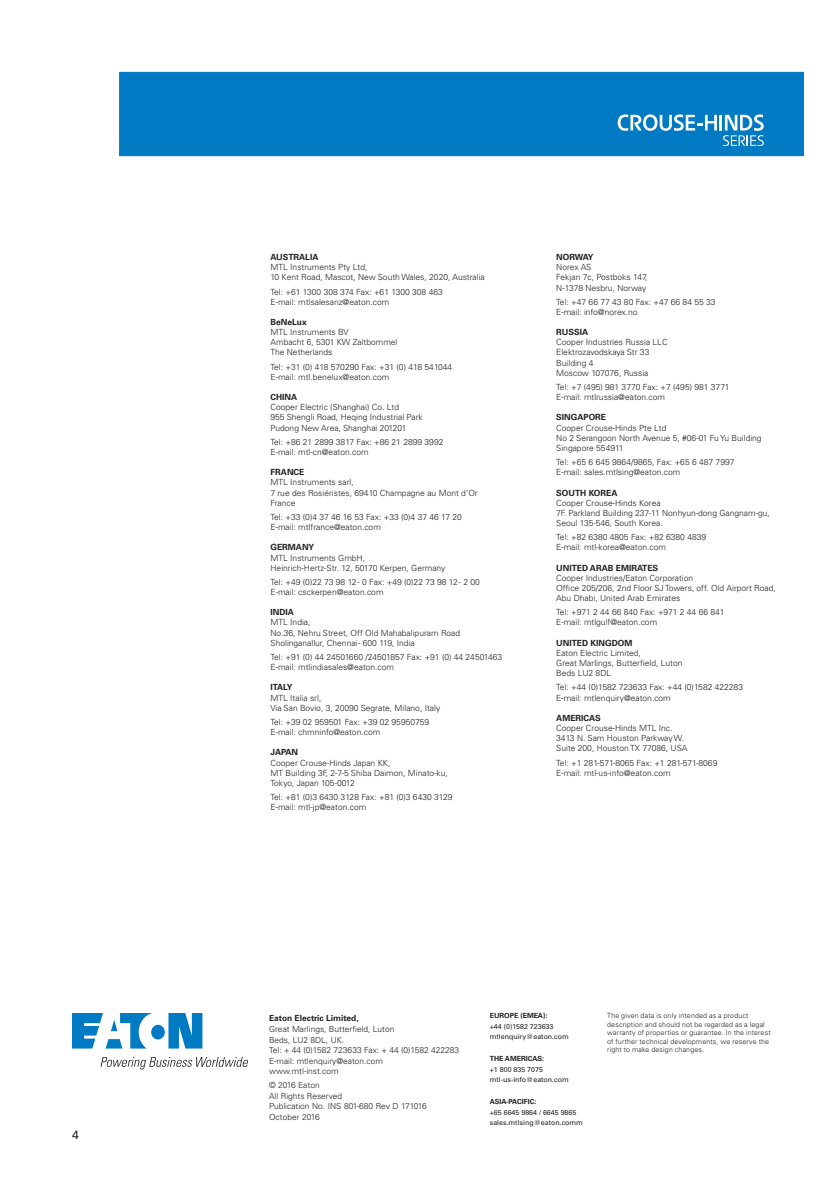
<style>
.page{position:relative;width:840px;height:1191px;background:#fff}
.page>*{position:absolute;margin:0;border:0;box-sizing:border-box;transform-origin:0 0}
.t1{font:12px "Univers LT Pro 55 Roman";color:#231f20}
.t2{font:300 8.4px/10.2px "Univers LT Pro 45";color:#231f20}
.t3{font:700 8.4px "Univers LT Pro 65";color:#231f20}
.t4{font:300 7px/8.4px "Univers LT Pro 45";letter-spacing:.02em;color:#231f20}
.t5{font:7px/10.6px "Univers LT Pro 55 Roman";color:#231f20}
.t6{font:700 7px "Univers LT Pro 65";color:#231f20}
</style>
<div class="page">
<svg style="left:72px;top:1013px;width:130px;height:35px"></svg>
<svg style="left:101px;top:1057px;width:147px;height:12px"></svg>
<div style="left:119px;top:72px;width:684px;height:84px;background:#007ac2;border:1px solid #007ac2"></div>
<svg style="left:617px;top:114px;width:146px;height:32px"></svg>
<h1 class="t1" style="left:72px;top:1127px;width:8px">4</h1>
<p class="t3" style="left:270px;top:252px;width:49px">AUSTRALIA</p>
<p class="t2" style="left:270px;top:262px;width:216px">MTL Instruments Pty Ltd,<br>10 Kent Road, Mascot, New South Wales, 2020, Australia</p>
<p class="t2" style="left:270px;top:286px;width:174px">Tel: +61 1300 308 374 Fax: +61 1300 308 463<br>E-mail: mtlsalesanz@eaton.com</p>
<p class="t3" style="left:270px;top:317px;width:38px">BeNeLux</p>
<p class="t2" style="left:270px;top:327px;width:128px">MTL Instruments BV<br>Ambacht 6, 5301 KW Zaltbommel<br>The Netherlands</p>
<p class="t2" style="left:270px;top:361px;width:183px">Tel: +31 (0) 418 570290 Fax: +31 (0) 418 541044<br>E-mail: mtl.benelux@eaton.com</p>
<p class="t3" style="left:270px;top:392px;width:28px">CHINA</p>
<p class="t2" style="left:270px;top:402px;width:154px">Cooper Electric (Shanghai) Co. Ltd<br>955 Shengli Road, Heqing Industrial Park<br>Pudong New Area, Shanghai 201201</p>
<p class="t2" style="left:270px;top:436px;width:174px">Tel: +86 21 2899 3817 Fax: +86 21 2899 3992<br>E-mail: mtl-cn@eaton.com</p>
<p class="t3" style="left:270px;top:467px;width:35px">FRANCE</p>
<p class="t2" style="left:270px;top:477px;width:209px">MTL Instruments sarl,<br>7 rue des Rosiéristes, 69410 Champagne au Mont d’Or<br>France</p>
<p class="t2" style="left:270px;top:512px;width:193px">Tel: +33 (0)4 37 46 16 53 Fax: +33 (0)4 37 46 17 20<br>E-mail: mtlfrance@eaton.com</p>
<p class="t3" style="left:270px;top:542px;width:45px">GERMANY</p>
<p class="t2" style="left:270px;top:552px;width:176px">MTL Instruments GmbH,<br>Heinrich-Hertz-Str. 12, 50170 Kerpen, Germany</p>
<p class="t2" style="left:270px;top:577px;width:211px">Tel: +49 (0)22 73 98 12 - 0 Fax: +49 (0)22 73 98 12 - 2 00<br>E-mail: csckerpen@eaton.com</p>
<p class="t3" style="left:270px;top:607px;width:25px">INDIA</p>
<p class="t2" style="left:270px;top:617px;width:191px">MTL India,<br>No.36, Nehru Street, Off Old Mahabalipuram Road<br>Sholinganallur, Chennai - 600 119, India</p>
<p class="t2" style="left:270px;top:652px;width:233px">Tel: +91 (0) 44 24501660 /24501857 Fax: +91 (0) 44 24501463<br>E-mail: mtlindiasales@eaton.com</p>
<p class="t3" style="left:270px;top:682px;width:23px">ITALY</p>
<p class="t2" style="left:270px;top:692px;width:171px">MTL Italia srl,<br>Via San Bovio, 3, 20090 Segrate, Milano, Italy</p>
<p class="t2" style="left:270px;top:717px;width:160px">Tel: +39 02 959501 Fax: +39 02 95950759<br>E-mail: chmninfo@eaton.com</p>
<p class="t3" style="left:270px;top:747px;width:29px">JAPAN</p>
<p class="t2" style="left:270px;top:757px;width:179px">Cooper Crouse-Hinds Japan KK,<br>MT Building 3F, 2-7-5 Shiba Daimon, Minato-ku,<br>Tokyo, Japan 105-0012</p>
<p class="t2" style="left:270px;top:792px;width:183px">Tel: +81 (0)3 6430 3128 Fax: +81 (0)3 6430 3129<br>E-mail: mtl-jp@eaton.com</p>
<p class="t3" style="left:556px;top:252px;width:39px">NORWAY</p>
<p class="t2" style="left:556px;top:262px;width:93px">Norex AS<br>Fekjan 7c, Postboks 147,<br>N-1378 Nesbru, Norway</p>
<p class="t2" style="left:556px;top:296px;width:161px">Tel: +47 66 77 43 80 Fax: +47 66 84 55 33<br>E-mail: info@norex.no</p>
<p class="t3" style="left:556px;top:327px;width:33px">RUSSIA</p>
<p class="t2" style="left:556px;top:337px;width:113px">Cooper Industries Russia LLC<br>Elektrozavodskaya Str 33<br>Building 4<br>Moscow 107076, Russia</p>
<p class="t2" style="left:556px;top:382px;width:175px">Tel: +7 (495) 981 3770 Fax: +7 (495) 981 3771<br>E-mail: mtlrussia@eaton.com</p>
<p class="t3" style="left:556px;top:412px;width:51px">SINGAPORE</p>
<p class="t2" style="left:556px;top:422px;width:207px">Cooper Crouse-Hinds Pte Ltd<br>No 2 Serangoon North Avenue 5, #06-01 Fu Yu Building<br>Singapore 554911</p>
<p class="t2" style="left:556px;top:457px;width:180px">Tel: +65 6 645 9864/9865, Fax: +65 6 487 7997<br>E-mail: sales.mtlsing@eaton.com</p>
<p class="t3" style="left:556px;top:487px;width:63px">SOUTH KOREA</p>
<p class="t2" style="left:556px;top:497px;width:215px">Cooper Crouse-Hinds Korea<br>7F. Parkland Building 237-11 Nonhyun-dong Gangnam-gu,<br>Seoul 135-546, South Korea.</p>
<p class="t2" style="left:556px;top:532px;width:151px">Tel: +82 6380 4805 Fax: +82 6380 4839<br>E-mail: mtl-korea@eaton.com</p>
<p class="t3" style="left:556px;top:563px;width:103px">UNITED ARAB EMIRATES</p>
<p class="t2" style="left:556px;top:573px;width:221px">Cooper Industries/Eaton Corporation<br>Office 205/206, 2nd Floor SJ Towers, off. Old Airport Road,<br>Abu Dhabi, United Arab Emirates</p>
<p class="t2" style="left:556px;top:607px;width:170px">Tel: +971 2 44 66 840 Fax: +971 2 44 66 841<br>E-mail: mtlgulf@eaton.com</p>
<p class="t3" style="left:556px;top:638px;width:78px">UNITED KINGDOM</p>
<p class="t2" style="left:556px;top:648px;width:128px">Eaton Electric Limited,<br>Great Marlings, Butterfield, Luton<br>Beds LU2 8DL</p>
<p class="t2" style="left:556px;top:682px;width:188px">Tel: +44 (0)1582 723633 Fax: +44 (0)1582 422283<br>E-mail: mtlenquiry@eaton.com</p>
<p class="t3" style="left:556px;top:713px;width:46px">AMERICAS</p>
<p class="t2" style="left:556px;top:723px;width:132px">Cooper Crouse-Hinds MTL Inc.<br>3413 N. Sam Houston Parkway W.<br>Suite 200, Houston TX 77086, USA</p>
<p class="t2" style="left:556px;top:757px;width:162px">Tel: +1 281-571-8065 Fax: +1 281-571-8069<br>E-mail: mtl-us-info@eaton.com</p>
<p class="t3" style="left:269px;top:1013px;width:91px">Eaton Electric Limited,</p>
<p class="t2" style="left:269px;top:1023px;width:191px">Great Marlings, Butterfield, Luton<br>Beds, LU2 8DL, UK.<br>Tel: + 44 (0)1582 723633 Fax: + 44 (0)1582 422283<br>E-mail: mtlenquiry@eaton.com<br>www.mtl-inst.com</p>
<p class="t2" style="left:269px;top:1079px;width:159px">© 2016 Eaton<br>All Rights Reserved<br>Publication No. INS 801-680 Rev D 171016<br>October 2016</p>
<p class="t6" style="left:489px;top:1011px;width:59px">EUROPE (EMEA):</p>
<p class="t5" style="left:489px;top:1021px;width:80px">+44 (0)1582 723633 mtlenquiry@eaton.com</p>
<p class="t6" style="left:489px;top:1054px;width:56px">THE AMERICAS:</p>
<p class="t5" style="left:489px;top:1064px;width:80px">+1 800 835 7075 mtl-us-info@eaton.com</p>
<p class="t6" style="left:489px;top:1097px;width:48px">ASIA-PACIFIC:</p>
<p class="t5" style="left:489px;top:1107px;width:94px">+65 6645 9864 / 6645 9865 sales.mtlsing@eaton.comm</p>
<p class="t4" style="left:607px;top:1011px;width:165px">The given data is only intended as a product description and should not be regarded as a legal warranty of properties or guarantee. In the interest of further technical developments, we reserve the right to make design changes.</p>
</div>
